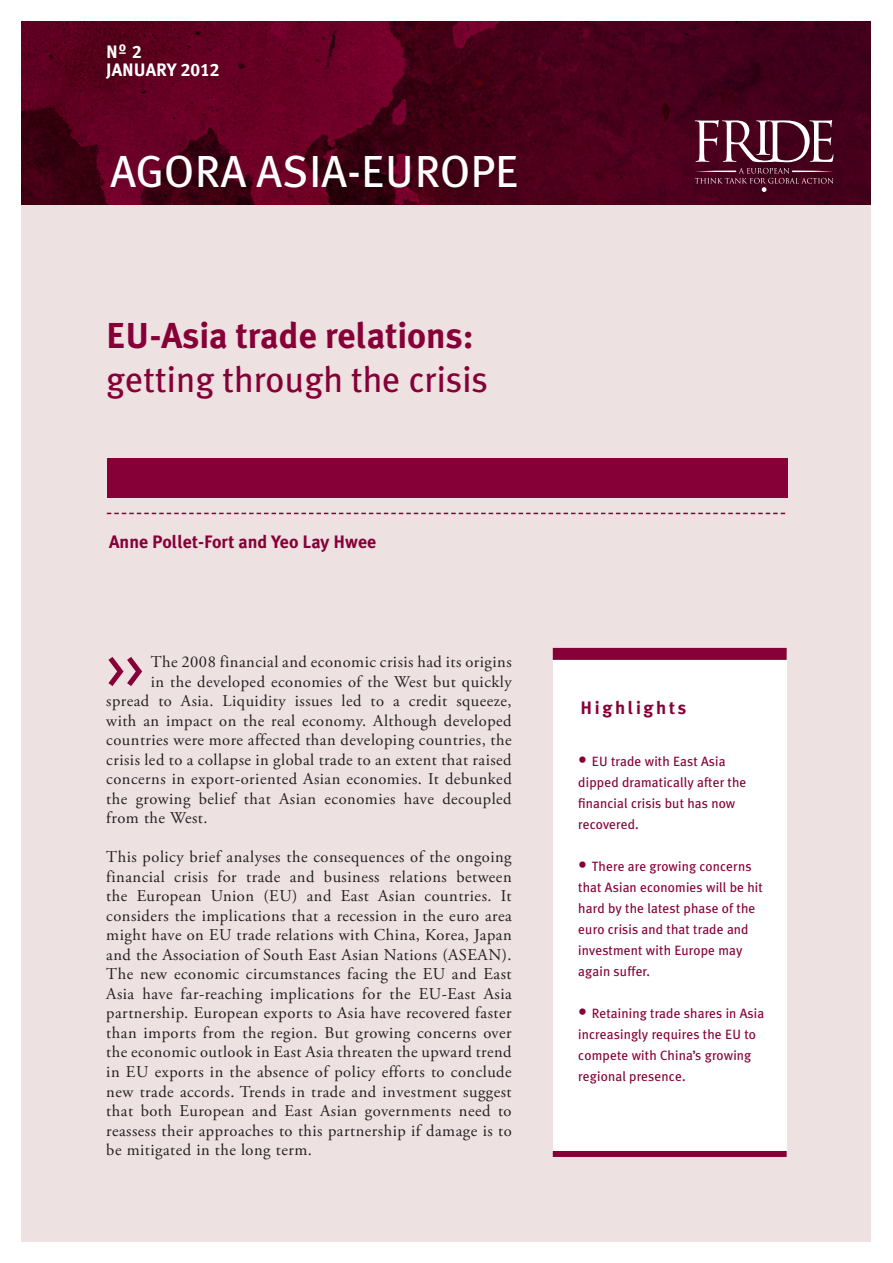
<style>
.page{position:relative;width:893px;height:1263px;background:#fff}
.page>*{position:absolute;margin:0;border:0;box-sizing:border-box;transform-origin:0 0}
.t1{font:45px "Meta Plus";color:#fff}
.t2{font:36px "Meta Plus";color:#860037}
.t3{font:700 36px "Meta Plus";color:#860037}
.t4{font:700 18px "Meta Plus";color:#860037}
.t5{font:18px "Meta Plus Bold Caps";color:#fff}
.t6{font:700 18px "Meta Plus";letter-spacing:.15em;color:#860037}
.t7{font:16.5px/19.5px "Adobe Garamond Pro";letter-spacing:.03em;color:#231f20;text-align:justify}
.t8{font:13.5px/21px "Meta Plus";letter-spacing:.01em;color:#860037}
.s1{font-size:18px}
</style>
<div class="page">
<div style="left:21px;top:22px;width:850px;height:1220px;background:#eee1e2"></div>
<img style="left:21px;top:21px;width:849px;height:183px">
<svg style="left:695px;top:120px;width:138px;height:72px"></svg>
<svg style="left:108px;top:657px;width:34px;height:29px"></svg>
<div style="left:553px;top:652px;width:234px;height:504px;background:#fff"></div>
<div style="left:553px;top:648px;width:234px;height:12px;background:#860037"></div>
<div style="left:553px;top:1151px;width:234px;height:6px;background:#860037"></div>
<div style="left:107px;top:458px;width:680px;height:40px;background:#860037"></div>
<svg style="left:107px;top:513px;width:678px;height:1px"></svg>
<p class="t5" style="left:106px;top:41px;width:37px">Nº 2</p>
<p class="t5" style="left:106px;top:59px;width:115px">JANUARY 2012</p>
<p class="t1" style="left:111px;top:145px;width:409px">AGORA ASIA-EUROPE</p>
<p class="t3" style="left:106px;top:315px;width:369px">EU-Asia trade relations:</p>
<p class="t2" style="left:106px;top:358px;width:383px">getting through the crisis</p>
<p class="t4" style="left:109px;top:531px;width:269px">Anne Pollet-Fort and Yeo Lay Hwee</p>
<p class="t7" style="left:151px;top:653px;width:362px">The 2008 financial and economic crisis had its origins</p>
<p class="t7" style="left:151px;top:672px;width:362px">in the developed economies of the West but quickly</p>
<p class="t7" style="left:106px;top:692px;width:407px">spread to Asia. Liquidity issues led to a credit squeeze,</p>
<p class="t7" style="left:106px;top:711px;width:407px">with an impact on the real economy. Although developed</p>
<p class="t7" style="left:106px;top:731px;width:407px">countries were more affected than developing countries, the</p>
<p class="t7" style="left:106px;top:750px;width:407px">crisis led to a collapse in global trade to an extent that raised</p>
<p class="t7" style="left:106px;top:770px;width:407px">concerns in export-oriented Asian economies. It debunked</p>
<p class="t7" style="left:106px;top:789px;width:407px">the growing belief that Asian economies have decoupled</p>
<p class="t7" style="left:106px;top:809px;width:103px">from the West.</p>
<p class="t7" style="left:106px;top:848px;width:407px">This policy brief analyses the consequences of the ongoing financial crisis for trade and business relations between the European Union (EU) and East Asian countries. It considers the implications that a recession in the euro area might have on EU trade relations with China, Korea, Japan and the Association of South East Asian Nations (ASEAN).<br>The new economic circumstances facing the EU and East Asia have far-reaching implications for the EU-East Asia partnership. European exports to Asia have recovered faster than imports from the region. But growing concerns over the economic outlook in East Asia threaten the upward trend in EU exports in the absence of policy efforts to conclude new trade accords. Trends in trade and investment suggest that both European and East Asian governments need to reassess their approaches to this partnership if damage is to be mitigated in the long term.</p>
<p class="t6" style="left:580px;top:697px;width:107px">Highlights</p>
<p class="t8" style="left:578px;top:750px;width:170px"><span class="s1">•</span> EU trade with East Asia dipped dramatically after the financial crisis but has now recovered.</p>
<p class="t8" style="left:578px;top:855px;width:186px"><span class="s1">•</span> There are growing concerns that Asian economies will be hit hard by the latest phase of the euro crisis and that trade and investment with Europe may again suffer.</p>
<p class="t8" style="left:578px;top:1002px;width:188px"><span class="s1">•</span> Retaining trade shares in Asia increasingly requires the EU to compete with China’s growing regional presence.</p>
</div>
